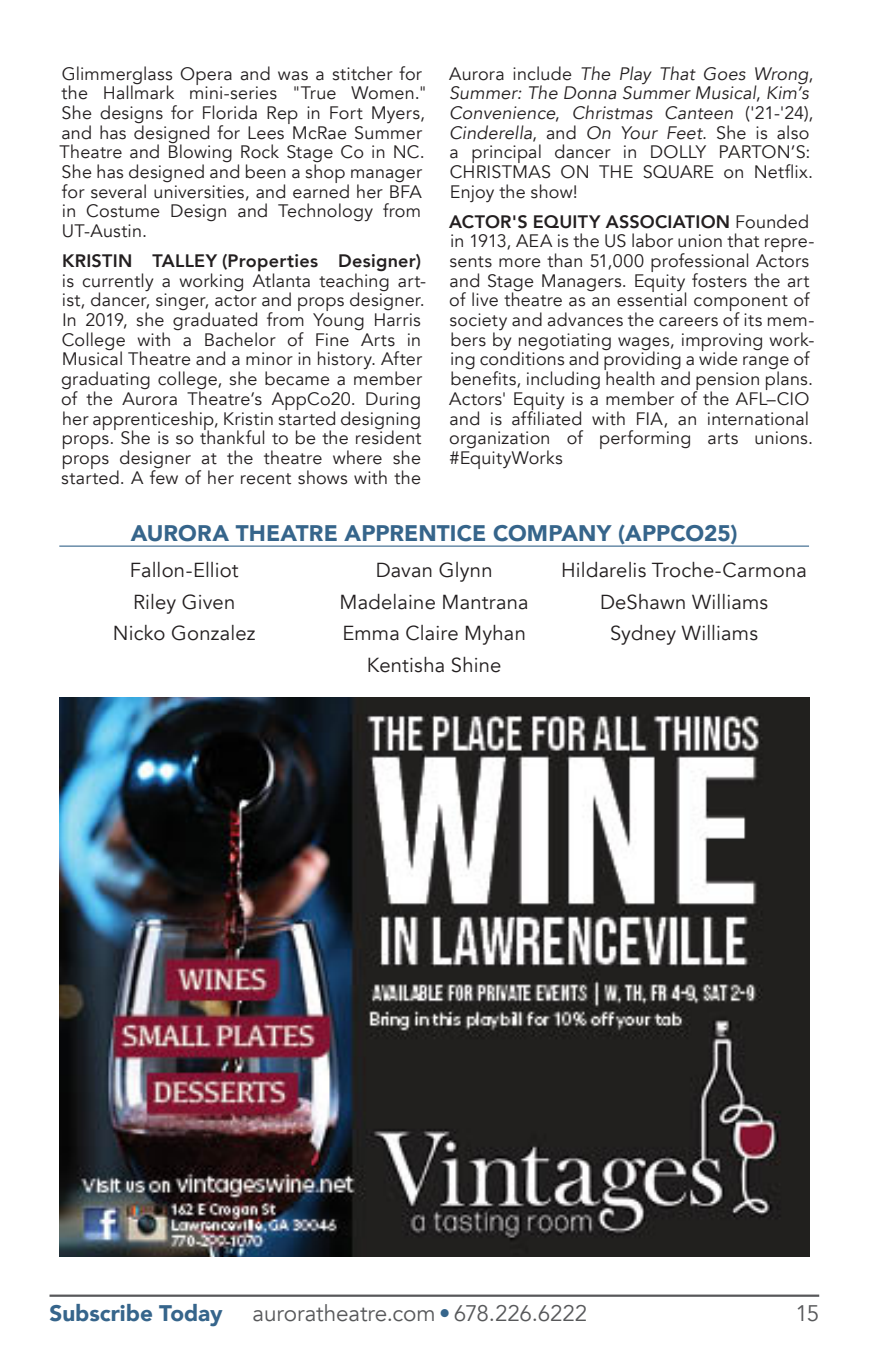
<style>
.page{position:relative;width:871px;height:1357px;background:#fff}
.page>*{position:absolute;margin:0;border:0;box-sizing:border-box;transform-origin:0 0}
.Section_Headers{font:900 22.5px "Avenir";color:#36658b}
.t1{font:22.5px "Avenir";letter-spacing:-.005em;color:#57585a}
.Board{font:20.25px "Avenir";letter-spacing:.01em;color:#231f20}
.Bio{font:18px/19.8px "Avenir";letter-spacing:.01em;color:#231f20}
.s1{font-weight:800}
.s2{font-style:italic}
.s3{font-weight:900;color:#36658b}
</style>
<div class="page">
<hr style="left:59px;top:545px;width:750px;height:2px;background:#36658b">
<img style="left:60px;top:697px;width:749px;height:559px">
<hr style="left:50px;top:1294px;width:769px;height:3px;background:#57585a">
<p class="Bio" style="left:60px;top:64px;width:369px">Glimmerglass Opera and was a stitcher for the Hallmark mini-series "True Women." She designs for Florida Rep in Fort Myers, and has designed for Lees McRae Summer Theatre and Blowing Rock Stage Co in NC.<br>She has designed and been a shop manager for several universities, and earned her BFA in Costume Design and Technology from UT-Austin.</p>
<p class="Bio" style="left:61px;top:251px;width:366px"><span class="s1">KRISTIN TALLEY (Properties Designer) </span>is currently a working Atlanta teaching art&shy;ist, dancer, singer, actor and props designer.<br>In 2019, she graduated from Young Harris College with a Bachelor of Fine Arts in Musical Theatre and a minor in history. After graduating college, she became a member of the Aurora Theatre’s AppCo20. During her apprenticeship, Kristin started designing props. She is so thankful to be the resident props designer at the theatre where she started. A few of her recent shows with the</p>
<p class="Bio" style="left:449px;top:64px;width:366px">Aurora include <span class="s2">The Play That Goes Wrong</span>, <span class="s2">Summer: The Donna Summer Musical</span>, <span class="s2">Kim’s Convenience</span>, <span class="s2">Christmas Canteen</span> ('21-'24), <span class="s2">Cinderella</span>, and <span class="s2">On Your Feet</span>. She is also a principal dancer in DOLLY PARTON’S:<br>CHRISTMAS ON THE SQUARE on Netflix.<br>Enjoy the show!</p>
<p class="Bio" style="left:449px;top:212px;width:367px"><span class="s1">ACTOR'S EQUITY ASSOCIATION</span> Founded in 1913, AEA is the US labor union that repre&shy;sents more than 51,000 professional Actors and Stage Managers. Equity fosters the art of live theatre as an essential component of society and advances the careers of its mem&shy;bers by negotiating wages, improving work&shy;ing conditions and providing a wide range of benefits, including health and pension plans.<br>Actors' Equity is a member of the AFL–CIO and is affiliated with FIA, an international organization of performing arts unions. #EquityWorks</p>
<p class="Section_Headers" style="left:131px;top:514px;width:608px">AURORA THEATRE APPRENTICE COMPANY (APPCO25)</p>
<p class="Board" style="left:130px;top:558px;width:110px">Fallon-Elliot</p>
<p class="Board" style="left:133px;top:589px;width:104px">Riley Given</p>
<p class="Board" style="left:113px;top:621px;width:144px">Nicko Gonzalez</p>
<p class="Board" style="left:376px;top:558px;width:119px">Davan Glynn</p>
<p class="Board" style="left:339px;top:589px;width:191px">Madelaine Mantrana</p>
<p class="Board" style="left:342px;top:621px;width:185px">Emma Claire Myhan</p>
<p class="Board" style="left:367px;top:652px;width:136px">Kentisha Shine</p>
<p class="Board" style="left:561px;top:558px;width:247px">Hildarelis Troche-Carmona</p>
<p class="Board" style="left:600px;top:589px;width:170px">DeShawn Williams</p>
<p class="Board" style="left:610px;top:621px;width:149px">Sydney Williams</p>
<p class="Section_Headers" style="left:50px;top:1294px;width:175px">Subscribe Today</p>
<p class="t1" style="left:252px;top:1300px;width:336px">auroratheatre.com <span class="s3">•</span> 678.226.6222</p>
<p class="t1" style="left:795px;top:1300px;width:25px">15</p>
</div>
